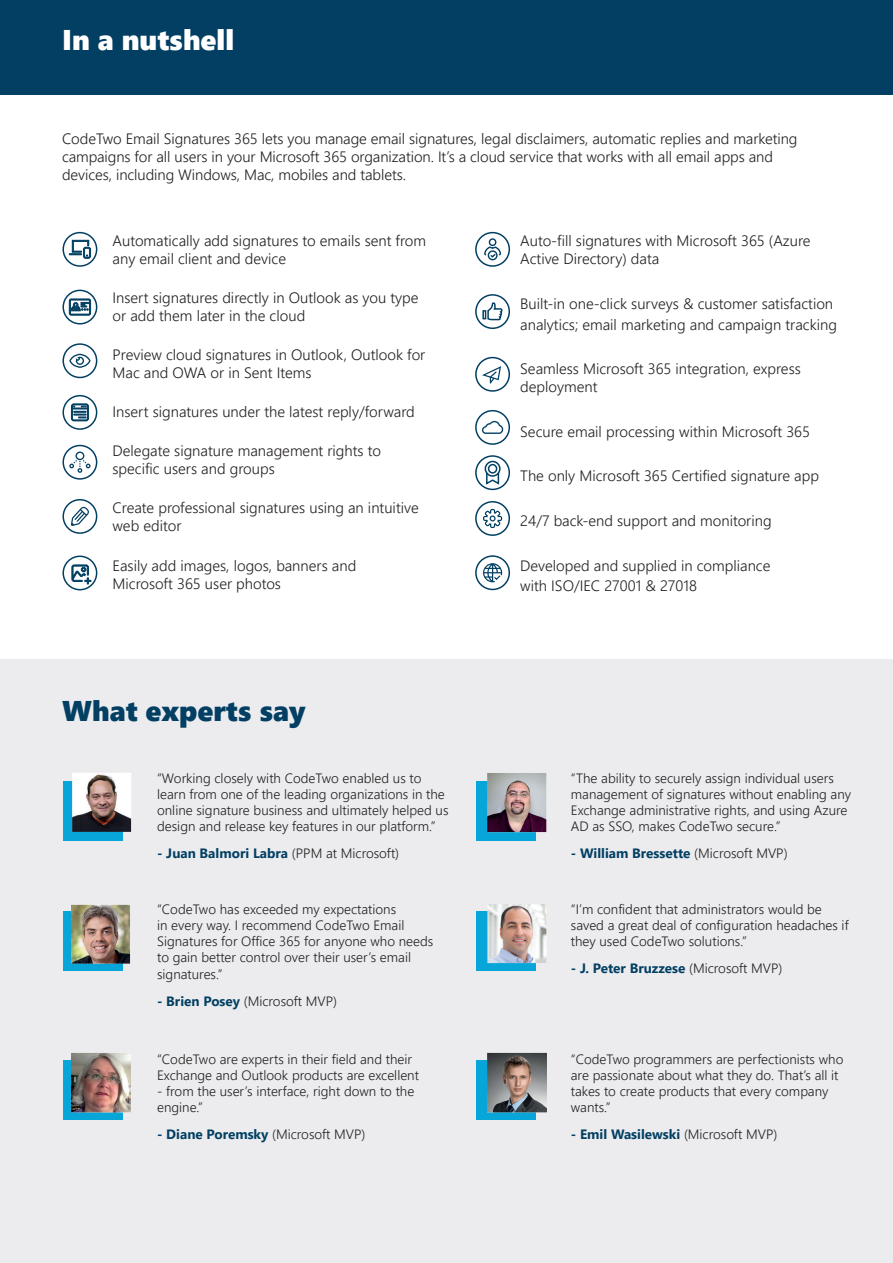
<style>
.page{position:relative;width:893px;height:1263px;background:#fff}
.page>*{position:absolute;margin:0;border:0;box-sizing:border-box;transform-origin:0 0}
.t1{font:28.5px "Segoe UI Black";color:#023f63}
.t2{font:28.5px "Segoe UI Black";color:#fff}
.t3{font:300 15px/18px "Segoe UI";color:#231f20}
.t4{font:300 13.5px/16.2px "Segoe UI";color:#231f20}
.t5{font:700 13.5px "Segoe UI";color:#023f63}
.s1{font-weight:300;color:#231f20}
.s2{font-weight:700;color:#023f63}
</style>
<div class="page">
<div style="left:0;top:660px;width:893px;height:603px;background:#ececee"></div>
<div style="left:0;top:0;width:893px;height:94px;background:#023f63"></div>
<div style="left:63px;top:781px;width:60px;height:60px;background:#08a6d8"></div>
<div style="left:63px;top:911px;width:60px;height:60px;background:#08a6d8"></div>
<div style="left:63px;top:1060px;width:60px;height:60px;background:#08a6d8"></div>
<div style="left:477px;top:1060px;width:59px;height:60px;background:#08a6d8"></div>
<img style="left:72px;top:773px;width:474px;height:339px">
<div style="left:62px;top:445px;width:35px;height:35px;border:2px solid #023f63;border-radius:50%"></div>
<svg style="left:69px;top:452px;width:22px;height:21px"></svg>
<div style="left:62px;top:343px;width:35px;height:35px;border:2px solid #023f63;border-radius:50%"></div>
<svg style="left:69px;top:354px;width:22px;height:14px"></svg>
<div style="left:475px;top:555px;width:35px;height:35px;border:2px solid #023f63;border-radius:50%"></div>
<svg style="left:483px;top:563px;width:19px;height:19px"></svg>
<div style="left:475px;top:357px;width:35px;height:35px;border:2px solid #023f63;border-radius:50%"></div>
<svg style="left:482px;top:366px;width:19px;height:17px"></svg>
<div style="left:475px;top:410px;width:35px;height:35px;border:2px solid #023f63;border-radius:50%"></div>
<svg style="left:482px;top:421px;width:21px;height:13px"></svg>
<div style="left:475px;top:501px;width:35px;height:35px;border:2px solid #023f63;border-radius:50%"></div>
<svg style="left:483px;top:509px;width:19px;height:19px"></svg>
<div style="left:62px;top:499px;width:35px;height:35px;border:2px solid #023f63;border-radius:50%"></div>
<svg style="left:71px;top:507px;width:18px;height:19px"></svg>
<div style="left:62px;top:555px;width:35px;height:35px;border:2px solid #023f63;border-radius:50%"></div>
<svg style="left:72px;top:565px;width:19px;height:19px"></svg>
<div style="left:62px;top:232px;width:35px;height:35px;border:2px solid #023f63;border-radius:50%"></div>
<svg style="left:69px;top:240px;width:22px;height:19px"></svg>
<div style="left:62px;top:395px;width:35px;height:35px;border:2px solid #023f63;border-radius:50%"></div>
<svg style="left:71px;top:404px;width:18px;height:17px"></svg>
<div style="left:475px;top:294px;width:35px;height:35px;border:2px solid #023f63;border-radius:50%"></div>
<div style="left:62px;top:290px;width:35px;height:34px;border:2px solid #023f63;border-radius:50%"></div>
<svg style="left:69px;top:299px;width:22px;height:16px"></svg>
<div style="left:475px;top:232px;width:35px;height:35px;border:2px solid #023f63;border-radius:50%"></div>
<svg style="left:484px;top:238px;width:17px;height:22px"></svg>
<div style="left:475px;top:455px;width:35px;height:35px;border:2px solid #023f63;border-radius:50%"></div>
<div style="left:488px;top:464px;width:9px;height:10px;border:2px solid #023f63;border-radius:50%"></div>
<div style="left:485px;top:461px;width:16px;height:16px;border:2px solid #023f63;border-radius:50%"></div>
<svg style="left:485px;top:471px;width:15px;height:14px"></svg>
<svg style="left:482px;top:302px;width:21px;height:19px"></svg>
<p class="t2" style="left:62px;top:19px;width:174px">In a nutshell</p>
<p class="t3" style="left:62px;top:128px;width:737px">CodeTwo Email Signatures 365 lets you manage email signatures, legal disclaimers, automatic replies and marketing campaigns for all users in your Microsoft 365 organization. It’s a cloud service that works with all email apps and devices, including Windows, Mac, mobiles and tablets.</p>
<p class="t3" style="left:113px;top:231px;width:315px">Automatically add signatures to emails sent from any email client and device</p>
<p class="t3" style="left:113px;top:288px;width:307px">Insert signatures directly in Outlook as you type or add them later in the cloud</p>
<p class="t3" style="left:113px;top:345px;width:314px">Preview cloud signatures in Outlook, Outlook for<br>Mac and OWA or in Sent Items</p>
<p class="t3" style="left:113px;top:402px;width:304px">Insert signatures under the latest reply/forward</p>
<p class="t3" style="left:113px;top:441px;width:270px">Delegate signature management rights to</p>
<p class="t3" style="left:113px;top:459px;width:164px">specific users and groups</p>
<p class="t3" style="left:113px;top:498px;width:308px">Create professional signatures using an intuitive</p>
<p class="t3" style="left:113px;top:516px;width:70px">web editor</p>
<p class="t3" style="left:113px;top:555px;width:245px">Easily add images, logos, banners and</p>
<p class="t3" style="left:113px;top:573px;width:170px">Microsoft 365 user photos</p>
<p class="t1" style="left:62px;top:690px;width:245px">What experts say</p>
<p class="t4" style="left:157px;top:768px;width:293px">“Working closely with CodeTwo enabled us to learn from one of the leading organizations in the online signature business and ultimately helped us design and release key features in our platform.”</p>
<p class="t5" style="left:157px;top:841px;width:244px">- Juan Balmori Labra <span class="s1">(PPM at Microsoft)</span></p>
<p class="t4" style="left:157px;top:900px;width:278px">“CodeTwo has exceeded my expectations<br>in every way. I recommend CodeTwo Email Signatures for Office 365 for anyone who needs to gain better control over their user’s email signatures.”</p>
<p class="t4" style="left:157px;top:991px;width:182px"><span class="s2">- Brien Posey</span> (Microsoft MVP)</p>
<p class="t4" style="left:157px;top:1049px;width:263px">“CodeTwo are experts in their field and their<br>Exchange and Outlook products are excellent</p>
<p class="t4" style="left:157px;top:1082px;width:259px">- from the user’s interface, right down to the engine.”</p>
<p class="t5" style="left:157px;top:1121px;width:210px">- Diane Poremsky <span class="s1">(Microsoft MVP)</span></p>
<p class="t3" style="left:520px;top:231px;width:292px">Auto-fill signatures with Microsoft 365 (Azure<br>Active Directory) data</p>
<p class="t3" style="left:520px;top:292px;width:318px;line-height:21px">Built-in one-click surveys &amp; customer satisfaction analytics; email marketing and campaign tracking</p>
<p class="t3" style="left:520px;top:359px;width:282px">Seamless Microsoft 365 integration, express deployment</p>
<p class="t3" style="left:520px;top:421px;width:291px">Secure email processing within Microsoft 365</p>
<p class="t3" style="left:520px;top:466px;width:300px">The only Microsoft 365 Certified signature app</p>
<p class="t3" style="left:520px;top:510px;width:253px">24/7 back-end support and monitoring</p>
<p class="t3" style="left:520px;top:555px;width:252px">Developed and supplied in compliance</p>
<p class="t3" style="left:520px;top:575px;width:178px">with ISO/IEC 27001 &amp; 27018</p>
<p class="t4" style="left:571px;top:768px;width:282px">“The ability to securely assign individual users management of signatures without enabling any Exchange administrative rights, and using Azure AD as SSO, makes CodeTwo secure.”</p>
<p class="t5" style="left:571px;top:841px;width:218px">- William Bressette <span class="s1">(Microsoft MVP)</span></p>
<p class="t4" style="left:571px;top:900px;width:279px">“I’m confident that administrators would be saved a great deal of configuration headaches if they used CodeTwo solutions.”</p>
<p class="t5" style="left:571px;top:956px;width:213px">- J. Peter Bruzzese <span class="s1">(Microsoft MVP)</span></p>
<p class="t4" style="left:571px;top:1049px;width:274px">“CodeTwo programmers are perfectionists who are passionate about what they do. That’s all it takes to create products that every company wants.”</p>
<p class="t5" style="left:571px;top:1121px;width:208px">- Emil Wasilewski <span class="s1">(Microsoft MVP)</span></p>
</div>
